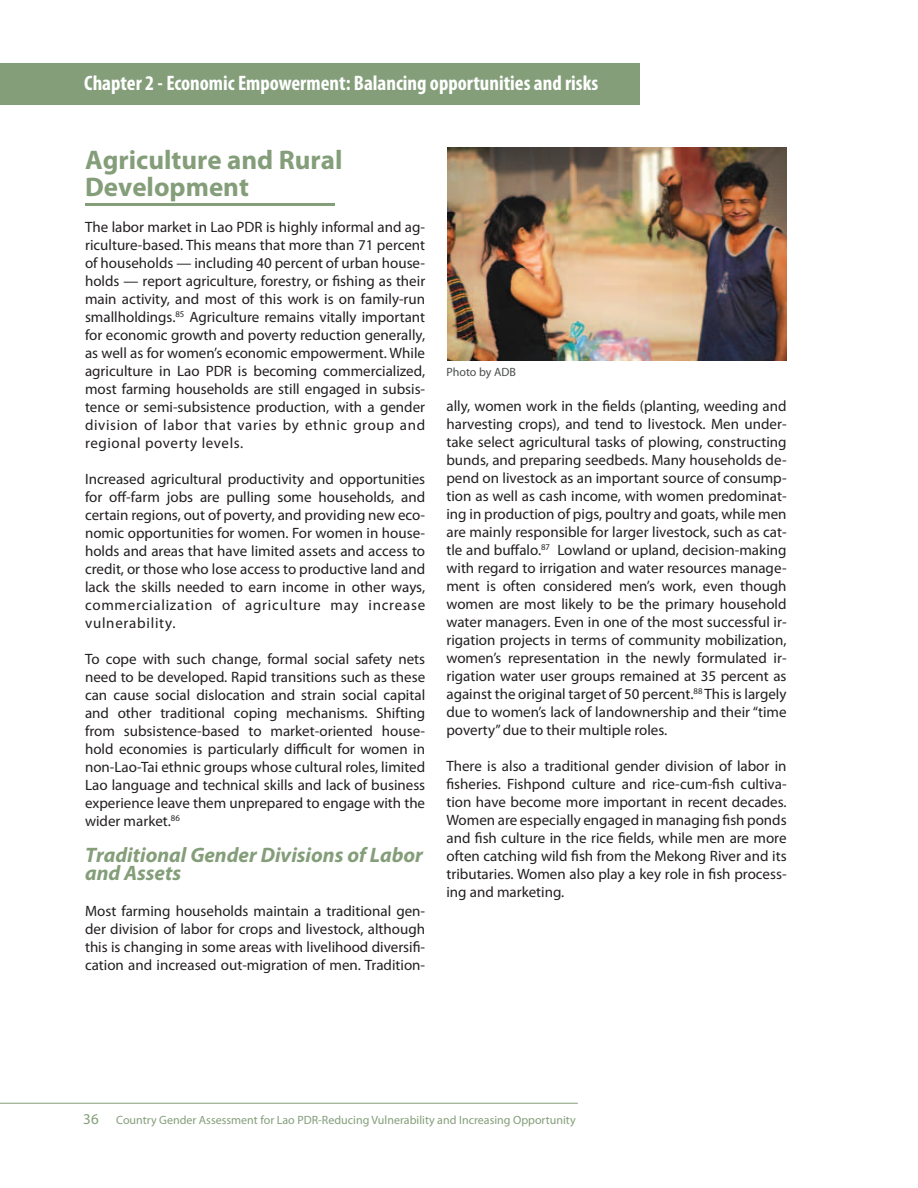
<style>
.page{position:relative;width:918px;height:1188px;background:#fff}
.page>*{position:absolute;margin:0;border:0;box-sizing:border-box;transform-origin:0 0}
.t1{font:700 27px/27px "Myriad Pro";color:#849e7a}
.t2{font:700 condensed 21px "Myriad Pro";color:#fff}
.t3{font:italic 700 21px/18px "Myriad Pro";color:#849e7a}
.t4{font:15px/18px "Myriad Pro";color:#231f20;text-align:justify}
.t5{font:12px "Myriad Pro";color:#849e7a}
.t6{font:12px "Myriad Pro";color:#4b4c4d}
.s1{font-size:15px}
</style>
<div class="page">
<div style="left:0;top:63px;width:639px;height:42px;background:#849e7a"></div>
<hr style="left:0;top:1103px;width:578px;height:1px;background:#849e7a">
<img style="left:448px;top:148px;width:339px;height:212px">
<hr style="left:85px;top:203px;width:250px;height:3px;background:#849e7a">
<h2 class="t2" style="left:84px;top:70px;width:515px">Chapter 2 - Economic Empowerment: Balancing opportunities and risks</h2>
<h1 class="t1" style="left:85px;top:146px;width:259px">Agriculture and Rural<br>Development</h1>
<p class="t4" style="left:85px;top:218px;width:342px">The labor market in Lao PDR is highly informal and ag&shy;riculture-based. This means that more than 71 percent of households — including 40 percent of urban house&shy;holds — report agriculture, forestry, or fishing as their main activity, and most of this work is on family-run smallholdings.<sup>85</sup> Agriculture remains vitally important for economic growth and poverty reduction generally, as well as for women’s economic empowerment. While agriculture in Lao PDR is becoming commercialized, most farming households are still engaged in subsis&shy;tence or semi-subsistence production, with a gender division of labor that varies by ethnic group and regional poverty levels.</p>
<p class="t4" style="left:85px;top:470px;width:342px">Increased agricultural productivity and opportunities for off-farm jobs are pulling some households, and certain regions, out of poverty, and providing new eco&shy;nomic opportunities for women. For women in house&shy;holds and areas that have limited assets and access to credit, or those who lose access to productive land and lack the skills needed to earn income in other ways, commercialization of agriculture may increase vulnerability.</p>
<p class="t4" style="left:85px;top:650px;width:342px">To cope with such change, formal social safety nets need to be developed. Rapid transitions such as these can cause social dislocation and strain social capital and other traditional coping mechanisms. Shifting from subsistence-based to market-oriented house&shy;hold economies is particularly difficult for women in non-Lao-Tai ethnic groups whose cultural roles, limited Lao language and technical skills and lack of business experience leave them unprepared to engage with the wider market.<sup>86</sup></p>
<h2 class="t3" style="left:85px;top:845px;width:339px">Traditional Gender Divisions of Labor and Assets</h2>
<p class="t4" style="left:85px;top:902px;width:342px">Most farming households maintain a traditional gen&shy;der division of labor for crops and livestock, although this is changing in some areas with livelihood diversifi&shy;cation and increased out-migration of men. Tradition-</p>
<p class="t6" style="left:446px;top:365px;width:71px">Photo by ADB</p>
<p class="t4" style="left:446px;top:397px;width:342px">ally, women work in the fields (planting, weeding and harvesting crops), and tend to livestock. Men under&shy;take select agricultural tasks of plowing, constructing bunds, and preparing seedbeds. Many households de&shy;pend on livestock as an important source of consump&shy;tion as well as cash income, with women predominat&shy;ing in production of pigs, poultry and goats, while men are mainly responsible for larger livestock, such as cat&shy;tle and buffalo.<sup>87</sup> Lowland or upland, decision-making with regard to irrigation and water resources manage&shy;ment is often considered men’s work, even though women are most likely to be the primary household water managers. Even in one of the most successful ir&shy;rigation projects in terms of community mobilization, women’s representation in the newly formulated ir&shy;rigation water user groups remained at 35 percent as against the original target of 50 percent.<sup>88</sup> This is largely due to women’s lack of landownership and their “time poverty” due to their multiple roles.</p>
<p class="t4" style="left:446px;top:757px;width:342px">There is also a traditional gender division of labor in fisheries. Fishpond culture and rice-cum-fish cultiva&shy;tion have become more important in recent decades.<br>Women are especially engaged in managing fish ponds and fish culture in the rice fields, while men are more often catching wild fish from the Mekong River and its tributaries. Women also play a key role in fish process&shy;ing and marketing.</p>
<p class="t5" style="left:83px;top:1113px;width:494px"><span class="s1">36</span> Country Gender Assessment for Lao PDR-Reducing Vulnerability and Increasing Opportunity</p>
</div>
